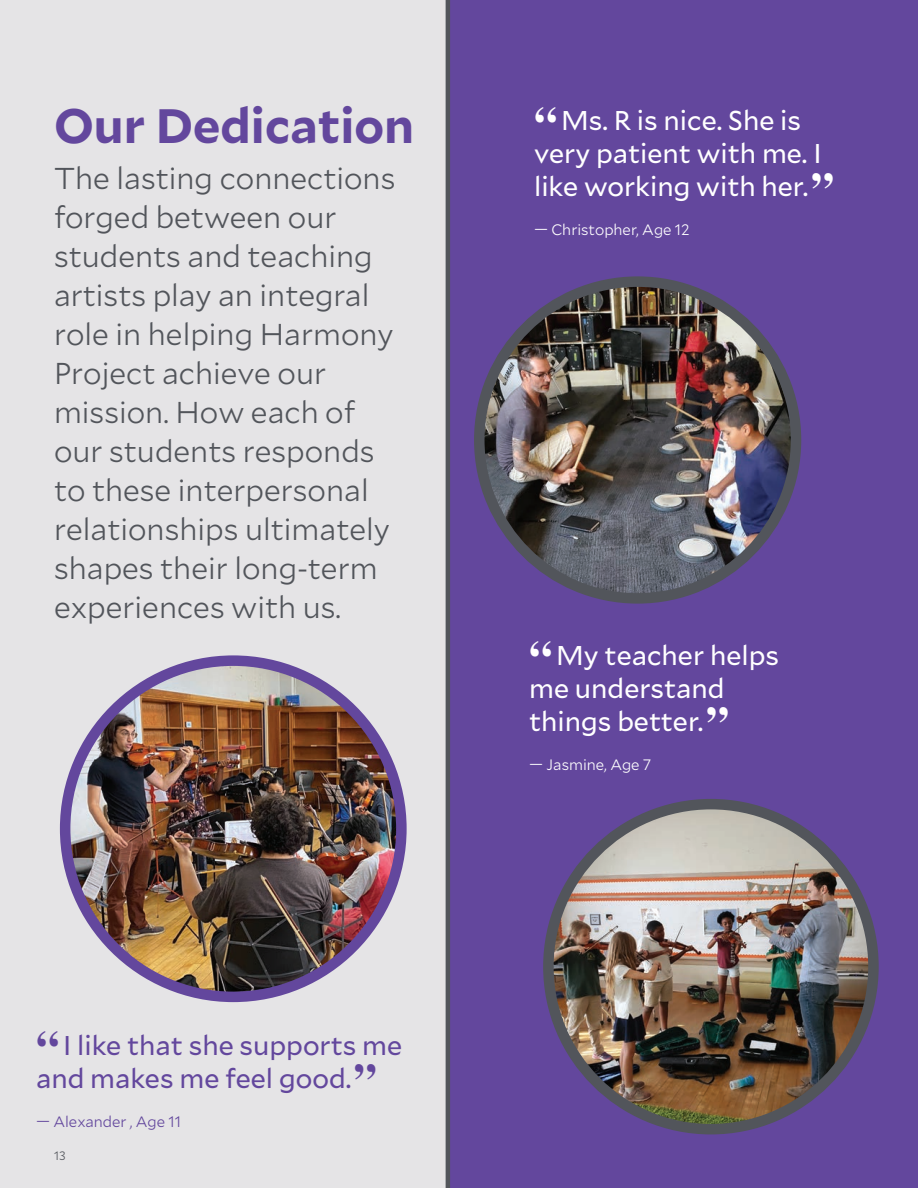
<style>
.page{position:relative;width:918px;height:1188px;background:#fff}
.page>*{position:absolute;margin:0;border:0;box-sizing:border-box;transform-origin:0 0}
.Large_paragraph{font:700 48px "Mallory";color:#63479d}
.Large_paragraph-2{font:300 30px/39px "Mallory";color:#52555b}
.Student_quote_-_wht{font:27px/33px "Mallory";color:#fff}
.Student_quote_-_wht-2{font:27px/33px "Mallory";color:#63479d}
.small_caps{font:300 15px "Mallory";color:#fff}
.small_caps-2{font:300 15px "Mallory";color:#63479d}
.t1{font:300 12px "Mallory";color:#52555b}
.s1{font-family:"Times";font-weight:700;font-size:45px}
</style>
<div class="page">
<div style="left:434px;top:0;width:484px;height:1188px;background:#63479d"></div>
<div style="left:0;top:0;width:449px;height:1188px;background:#e5e4e6"></div>
<hr style="left:446px;top:0;width:4px;height:1188px;background:#52555b">
<img style="left:479px;top:282px;width:317px;height:316px;border-radius:158px">
<div style="left:474px;top:276px;width:327px;height:328px;border:10px solid #52555b;border-radius:50%"></div>
<img style="left:65px;top:661px;width:336px;height:336px;border-radius:168px">
<div style="left:60px;top:655px;width:347px;height:347px;border:10px solid #63479d;border-radius:50%"></div>
<img style="left:548px;top:804px;width:325px;height:325px;border-radius:163px">
<div style="left:543px;top:799px;width:336px;height:335px;border:10px solid #52555b;border-radius:50%"></div>
<p class="Large_paragraph" style="left:54px;top:90px;width:362px">Our Dedication</p>
<p class="Large_paragraph-2" style="left:54px;top:157px;width:343px">The lasting connections forged between our students and teaching artists play an integral role in helping Harmony<br>Project achieve our mission. How each of our students responds to these interpersonal relationships ultimately shapes their long-term experiences with us.</p>
<p class="Student_quote_-_wht-2" style="left:36px;top:1027px;width:368px"><span class="s1">“</span> I like that she supports me and makes me feel good.<span class="s1">”</span></p>
<p class="small_caps-2" style="left:36px;top:1111px;width:147px">— Alexander , Age 11</p>
<p class="t1" style="left:54px;top:1147px;width:13px">13</p>
<p class="Student_quote_-_wht" style="left:534px;top:103px;width:301px"><span class="s1">“</span> Ms. R is nice. She is very patient with me. I like working with her.<span class="s1">”</span></p>
<p class="small_caps" style="left:534px;top:219px;width:157px">— Christopher, Age 12</p>
<p class="Student_quote_-_wht" style="left:529px;top:637px;width:251px"><span class="s1">“</span> My teacher helps me understand things better.<span class="s1">”</span></p>
<p class="small_caps" style="left:529px;top:754px;width:124px">— Jasmine, Age 7</p>
</div>
